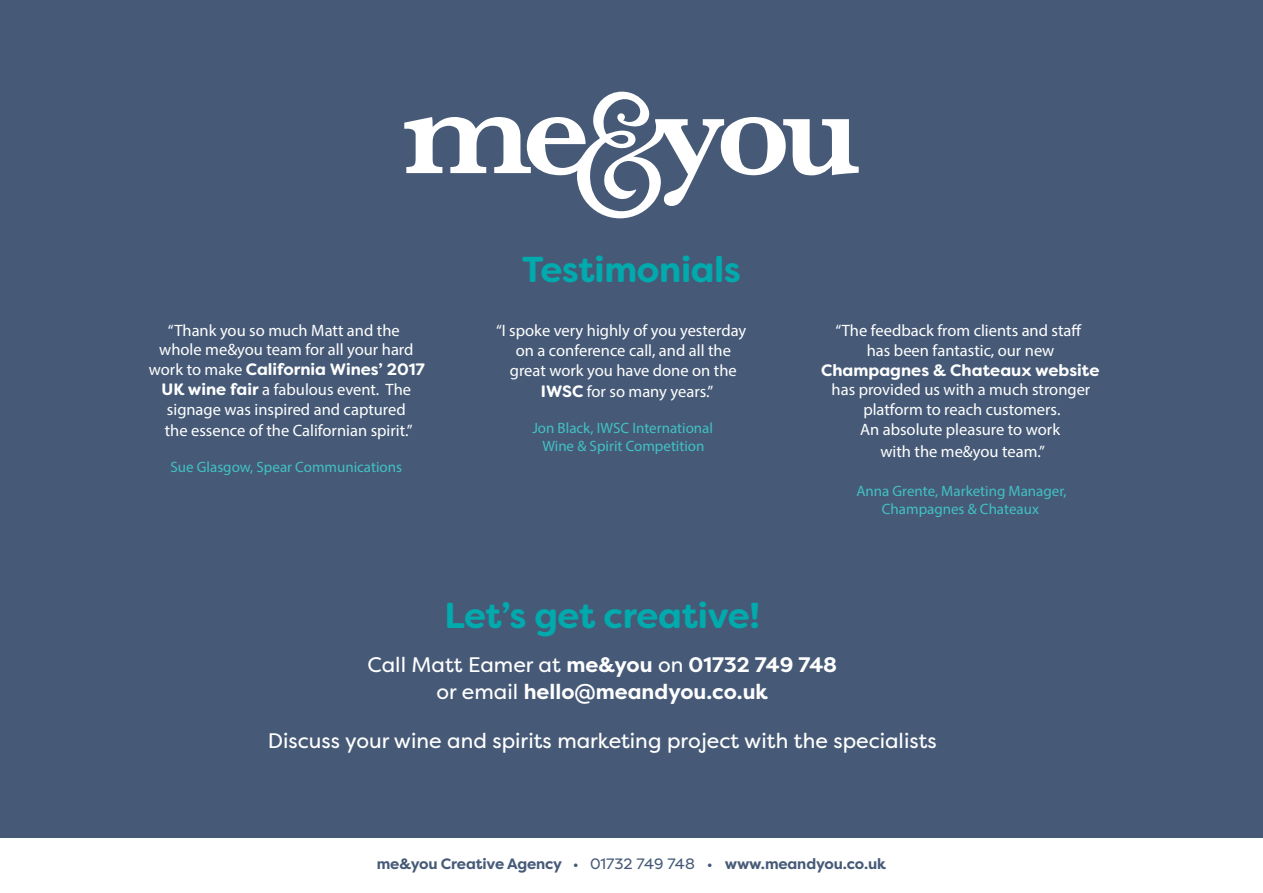
<style>
.page{position:relative;width:1263px;height:893px;background:#465a77}
.page>*{position:absolute;margin:0;border:0;box-sizing:border-box;transform-origin:0 0}
.t1{font:700 36px "Filson Soft";letter-spacing:-.01em;color:#00aaad}
.t2{font:700 21px/27px "Filson Pro";color:#fff;text-align:center}
.t3{font:21px "Filson Pro";color:#fff}
.t4{font:16.5px/19.8px "Myriad Pro";color:#fff;text-align:center}
.t5{font:700 16.5px "Filson Soft";color:#fff}
.t6{font:15px/18px "Myriad Pro";color:#41c1c4;text-align:center}
.t7{font:700 15px "Filson Pro";letter-spacing:-.01em;color:#465a77}
.s1{font-family:"Myriad Pro";font-weight:400}
.s2{font-family:"Filson Soft";font-weight:700}
.s3{font-weight:400}
</style>
<div class="page">
<div style="left:0;top:839px;width:1263px;height:54px;background:#fff"></div>
<svg style="left:404px;top:92px;width:455px;height:126px"></svg>
<p class="t4" style="left:159px;top:320px;width:256px">“Thank you so much Matt and the whole me&amp;you team for all your hard</p>
<p class="t5" style="left:149px;top:359px;width:277px"><span class="s1">work to make</span> California Wines’ 2017</p>
<p class="t4" style="left:162px;top:379px;width:251px"><span class="s2">UK wine fair</span> a fabulous event. The signage was inspired and captured</p>
<p class="t4" style="left:165px;top:421px;width:249px">the essence of the Californian spirit.”</p>
<p class="t6" style="left:171px;top:458px;width:233px">Sue Glasgow, Spear Communications</p>
<h1 class="t1" style="left:522px;top:246px;width:221px">Testimonials</h1>
<p class="t4" style="left:496px;top:320px;width:252px">“I spoke very highly of you yesterday on a conference call, and all the great work you have done on the</p>
<p class="t4" style="left:541px;top:382px;width:174px"><span class="s2">IWSC</span> for so many years.”</p>
<p class="t6" style="left:532px;top:419px;width:182px">Jon Black, IWSC International<br>Wine &amp; Spirit Competition</p>
<p class="t4" style="left:835px;top:320px;width:248px">“The feedback from clients and staff has been fantastic, our new</p>
<p class="t5" style="left:821px;top:359px;width:280px">Champagnes &amp; Chateaux website</p>
<p class="t4" style="left:831px;top:380px;width:260px">has provided us with a much stronger platform to reach customers.<br>An absolute pleasure to work</p>
<p class="t4" style="left:880px;top:441px;width:166px">with the me&amp;you team.”</p>
<p class="t6" style="left:856px;top:482px;width:212px">Anna Grente, Marketing Manager,<br>Champagnes &amp; Chateaux</p>
<h1 class="t1" style="left:444px;top:592px;width:317px">Let’s get creative!</h1>
<p class="t2" style="left:368px;top:652px;width:471px"><span class="s3">Call Matt Eamer at</span> me&amp;you <span class="s3">on</span> 01732 749 748 <span class="s3">or email</span> hello@meandyou.co.uk</p>
<p class="t3" style="left:268px;top:726px;width:670px">Discuss your wine and spirits marketing project with the specialists</p>
<p class="t7" style="left:377px;top:854px;width:511px">me&amp;you Creative Agency <span class="s3">• 01732 749 748 •</span> www.meandyou.co.uk</p>
</div>
